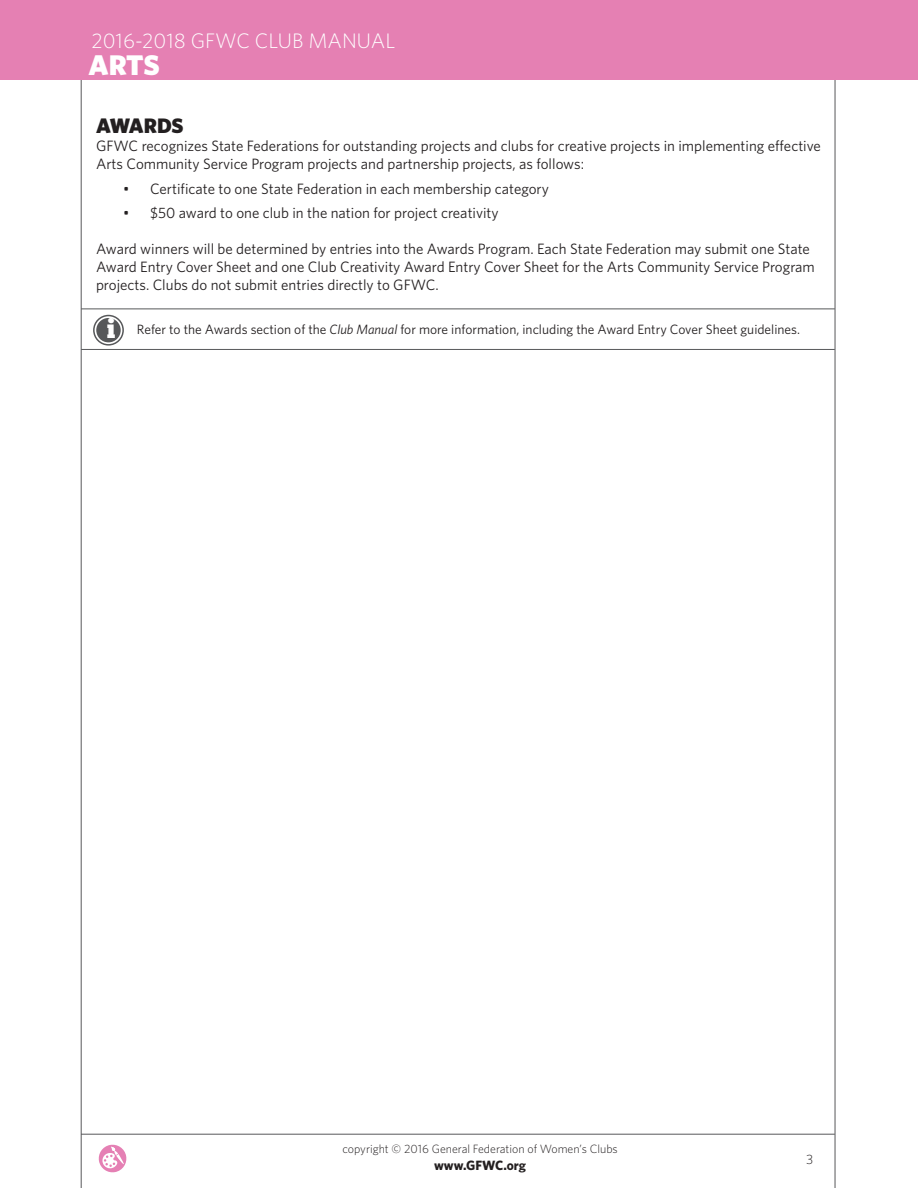
<style>
.page{position:relative;width:918px;height:1188px;background:#fff}
.page>*{position:absolute;margin:0;border:0;box-sizing:border-box;transform-origin:0 0}
.t1{font:900 28.5px "Whitney HTF";color:#fff}
.t2{font:27px "Chunk Five";color:#fff}
.t3{font:300 21px "Whitney HTF";color:#fff}
.t4{font:900 21px "Whitney HTF";letter-spacing:-.01em;color:#231f20}
.t5{font:15px/18px "Whitney HTF";color:#231f20}
.t6{font:13.5px "Whitney HTF";color:#231f20}
.t7{font:700 13.5px "Whitney HTF";color:#231f20}
.t8{font:300 13.5px "Whitney HTF";color:#231f20}
.t9{font:300 12px "Whitney HTF";color:#231f20}
.s1{font-style:italic}
</style>
<div class="page">
<svg style="left:99px;top:1145px;width:27px;height:27px"></svg>
<hr style="left:81px;top:1134px;width:754px;height:1px;background:#57585a">
<hr style="left:81px;top:0;width:1px;height:1188px;background:#57585a">
<hr style="left:835px;top:0;width:1px;height:1188px;background:#57585a">
<div style="left:0;top:0;width:918px;height:80px;background:#e580b3"></div>
<hr style="left:81px;top:309px;width:754px;height:1px;background:#57585a">
<svg style="left:94px;top:316px;width:29px;height:29px"></svg>
<div style="left:93px;top:315px;width:31px;height:31px;border:2px solid #57585a;border-radius:50%"></div>
<div style="left:96px;top:318px;width:25px;height:24px;background:#57585a;border-radius:50%"></div>
<hr style="left:81px;top:349px;width:754px;height:1px;background:#57585a">
<h3 class="t3" style="left:92px;top:29px;width:305px">2016-2018 GFWC CLUB MANUAL</h3>
<h1 class="t1" style="left:89px;top:47px;width:73px">ARTS</h1>
<p class="t4" style="left:96px;top:113px;width:89px">AWARDS</p>
<p class="t5" style="left:96px;top:136px;width:726px">GFWC recognizes State Federations for outstanding projects and clubs for creative projects in implementing effective<br>Arts Community Service Program projects and partnership projects, as follows:</p>
<p class="t5" style="left:123px;top:179px;width:427px">• Certificate to one State Federation in each membership category</p>
<p class="t5" style="left:123px;top:203px;width:377px">• $50 award to one club in the nation for project creativity</p>
<p class="t5" style="left:96px;top:239px;width:720px">Award winners will be determined by entries into the Awards Program. Each State Federation may submit one State<br>Award Entry Cover Sheet and one Club Creativity Award Entry Cover Sheet for the Arts Community Service Program projects. Clubs do not submit entries directly to GFWC.</p>
<p class="t2" style="left:107px;top:316px;width:10px">i</p>
<p class="t6" style="left:137px;top:321px;width:665px">Refer to the Awards section of the <span class="s1">Club Manual</span> for more information, including the Award Entry Cover Sheet guidelines.</p>
<p class="t9" style="left:342px;top:1142px;width:277px">copyright © 2016 General Federation of Women’s Clubs</p>
<p class="t7" style="left:434px;top:1157px;width:93px">www.GFWC.org</p>
<p class="t8" style="left:806px;top:1152px;width:9px">3</p>
</div>
